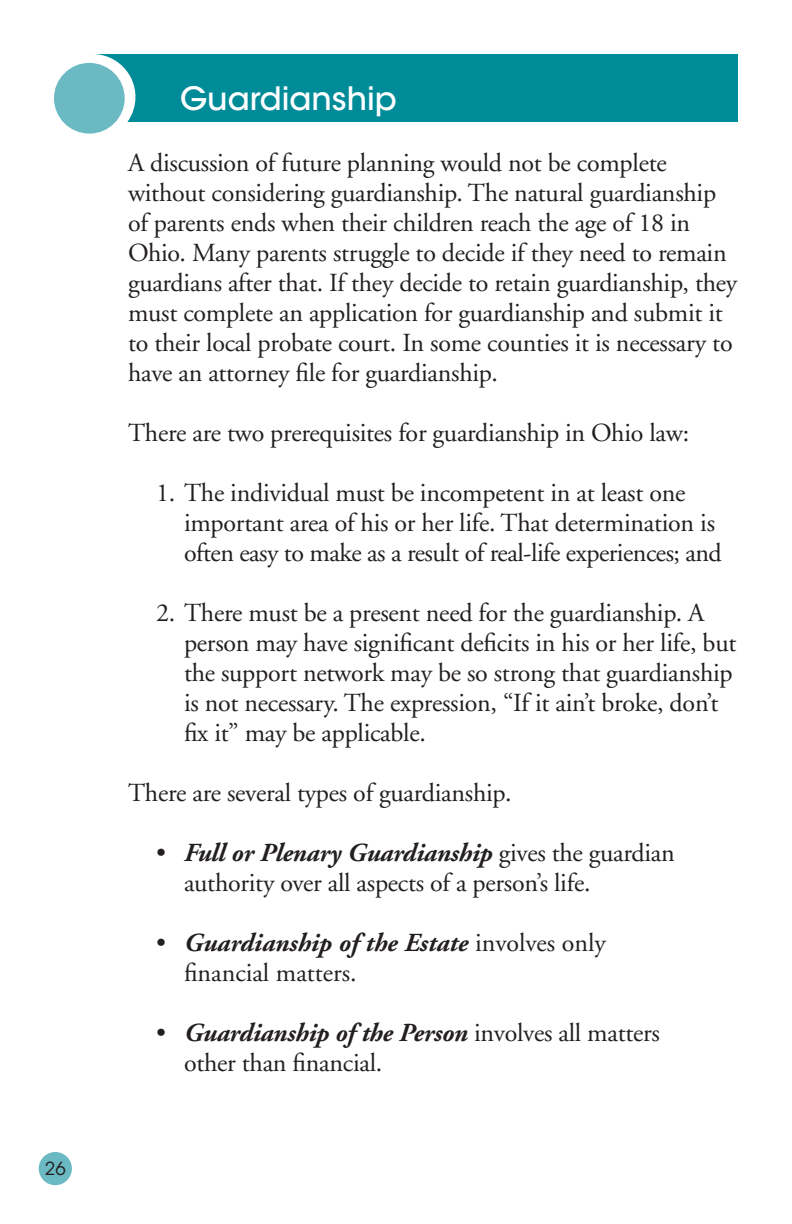
<style>
.page{position:relative;width:792px;height:1224px;background:#fff}
.page>*{position:absolute;margin:0;border:0;box-sizing:border-box;transform-origin:0 0}
.t1{font:500 32px "ITC Avant Garde Std";color:#fff}
.t2{font:26px/30px "Adobe Garamond";letter-spacing:-.01em;color:#231f20}
.t3{font:italic 700 26px "Adobe Garamond";letter-spacing:-.01em;color:#231f20}
.t4{font:18px "ITC Avant Garde Std";color:#231f20}
.s1{font-weight:400;font-style:normal}
</style>
<div class="page">
<div style="left:39px;top:1152px;width:33px;height:33px;background:#6ab9c3;border-radius:50%"></div>
<div style="left:90px;top:54px;width:648px;height:68px;background:#008b98"></div>
<div style="left:54px;top:63px;width:71px;height:71px;background:#6ab9c3;border-radius:50%"></div>
<p class="t4" style="left:45px;top:1158px;width:22px">26</p>
<p class="t1" style="left:180px;top:78px;width:218px">Guardianship</p>
<p class="t2" style="left:128px;top:148px;width:611px">A discussion of future planning would not be complete without considering guardianship. The natural guardianship of parents ends when their children reach the age of 18 in Ohio. Many parents struggle to decide if they need to remain guardians after that. If they decide to retain guardianship, they must complete an application for guardianship and submit it to their local probate court. In some counties it is necessary to have an attorney file for guardianship.</p>
<p class="t2" style="left:128px;top:418px;width:563px">There are two prerequisites for guardianship in Ohio law:</p>
<p class="t2" style="left:156px;top:478px;width:531px">1. The individual must be incompetent in at least one</p>
<p class="t2" style="left:184px;top:508px;width:533px">important area of his or her life. That determination is</p>
<p class="t2" style="left:184px;top:538px;width:539px">often easy to make as a result of real-life experiences; and</p>
<p class="t2" style="left:156px;top:598px;width:550px">2. There must be a present need for the guardianship. A</p>
<p class="t2" style="left:184px;top:628px;width:554px">person may have significant deficits in his or her life, but</p>
<p class="t2" style="left:184px;top:658px;width:550px">the support network may be so strong that guardianship</p>
<p class="t2" style="left:184px;top:688px;width:536px">is not necessary. The expression, “If it ain’t broke, don’t</p>
<p class="t2" style="left:184px;top:718px;width:244px">fix it” may be applicable.</p>
<p class="t2" style="left:128px;top:778px;width:385px">There are several types of guardianship.</p>
<p class="t3" style="left:156px;top:838px;width:520px"><span class="s1">•</span> Full or Plenary Guardianship <span class="s1">gives the guardian</span></p>
<p class="t2" style="left:184px;top:868px;width:408px">authority over all aspects of a person’s life.</p>
<p class="t3" style="left:156px;top:928px;width:451px"><span class="s1">•</span> Guardianship of the Estate <span class="s1">involves only</span></p>
<p class="t2" style="left:184px;top:958px;width:174px">financial matters.</p>
<p class="t3" style="left:156px;top:1018px;width:505px"><span class="s1">•</span> Guardianship of the Person <span class="s1">involves all matters</span></p>
<p class="t2" style="left:184px;top:1048px;width:200px">other than financial.</p>
</div>
